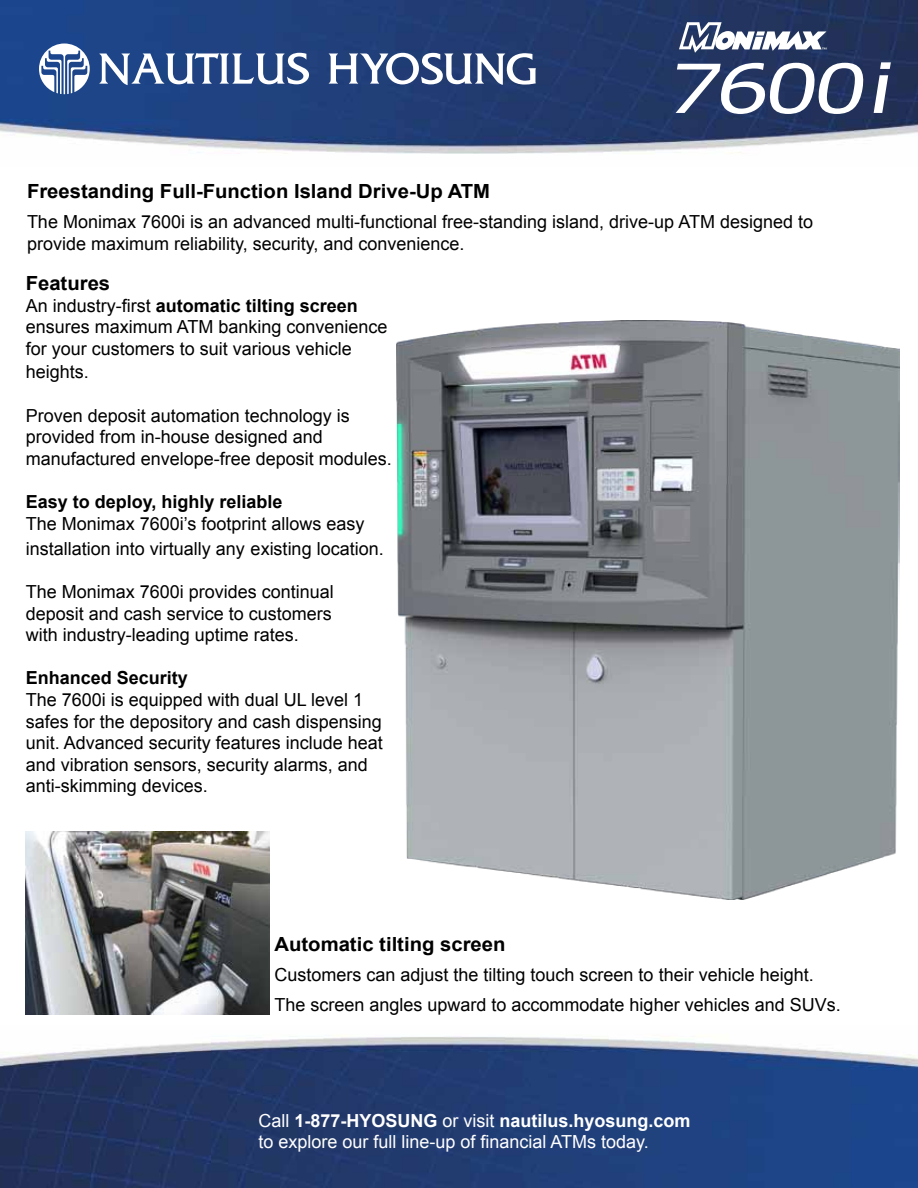
<style>
.page{position:relative;width:918px;height:1188px;background:#fff}
.page>*{position:absolute;margin:0;border:0;box-sizing:border-box;transform-origin:0 0}
.t1{font:italic 67.65px "Verdana";color:#fff;scale:1.27 1}
.t2{font:700 19.5px "Arial";color:#000;scale:1.04 1}
.t3{font:18px/21.6px "Arial";color:#000}
.t4{font:18px/21.6px "Arial";color:#fff}
.t5{font:700 18px "Arial";color:#000}
.s1{font-size:69.15px}
.s2{font-weight:700}
</style>
<div class="page">
<img style="left:0;top:1035px;width:918px;height:153px">
<img style="left:0;top:0;width:918px;height:154px">
<img style="left:397px;top:321px;width:503px;height:578px">
<svg style="left:679px;top:22px;width:147px;height:31px"></svg>
<svg style="left:329px;top:53px;width:207px;height:32px"></svg>
<svg style="left:39px;top:44px;width:51px;height:50px"></svg>
<svg style="left:99px;top:53px;width:210px;height:32px"></svg>
<img style="left:26px;top:832px;width:244px;height:183px">
<h1 class="t1" style="left:664px;top:45px;width:192px">7600<span class="s1">i</span></h1>
<p class="t2" style="left:27px;top:179px;width:447px">Freestanding Full-Function Island Drive-Up ATM</p>
<p class="t3" style="left:27px;top:211px;width:788px">The Monimax 7600i is an advanced multi-functional free-standing island, drive-up ATM designed to provide maximum reliability, security, and convenience.</p>
<p class="t2" style="left:26px;top:271px;width:83px">Features</p>
<p class="t3" style="left:26px;top:295px;width:363px">An industry-first <span class="s2">automatic tilting screen </span>ensures maximum ATM banking convenience for your customers to suit various vehicle</p>
<p class="t3" style="left:26px;top:361px;width:65px">heights.</p>
<p class="t3" style="left:26px;top:405px;width:368px">Proven deposit automation technology is provided from in-house designed and manufactured envelope-free deposit modules.</p>
<p class="t5" style="left:26px;top:490px;width:258px">Easy to deploy, highly reliable</p>
<p class="t3" style="left:26px;top:511px;width:360px;line-height:25.2px">The Monimax 7600i’s footprint allows easy installation into virtually any existing location.</p>
<p class="t3" style="left:26px;top:581px;width:310px;text-align:justify">The Monimax 7600i provides continual deposit and cash service to customers with industry-leading uptime rates.</p>
<p class="t5" style="left:26px;top:666px;width:164px">Enhanced Security</p>
<p class="t3" style="left:26px;top:689px;width:359px">The 7600i is equipped with dual UL level 1 safes for the depository and cash dispensing unit. Advanced security features include heat and vibration sensors, security alarms, and anti-skimming devices.</p>
<p class="t2" style="left:274px;top:931px;width:224px">Automatic tilting screen</p>
<p class="t3" style="left:274px;top:960px;width:568px;line-height:30px">Customers can adjust the tilting touch screen to their vehicle height.<br>The screen angles upward to accommodate higher vehicles and SUVs.</p>
<p class="t4" style="left:258px;top:1110px;width:434px">Call <span class="s2">1-877-HYOSUNG</span> or visit <span class="s2">nautilus.hyosung.com </span>to explore our full line-up of financial ATMs today.</p>
</div>
